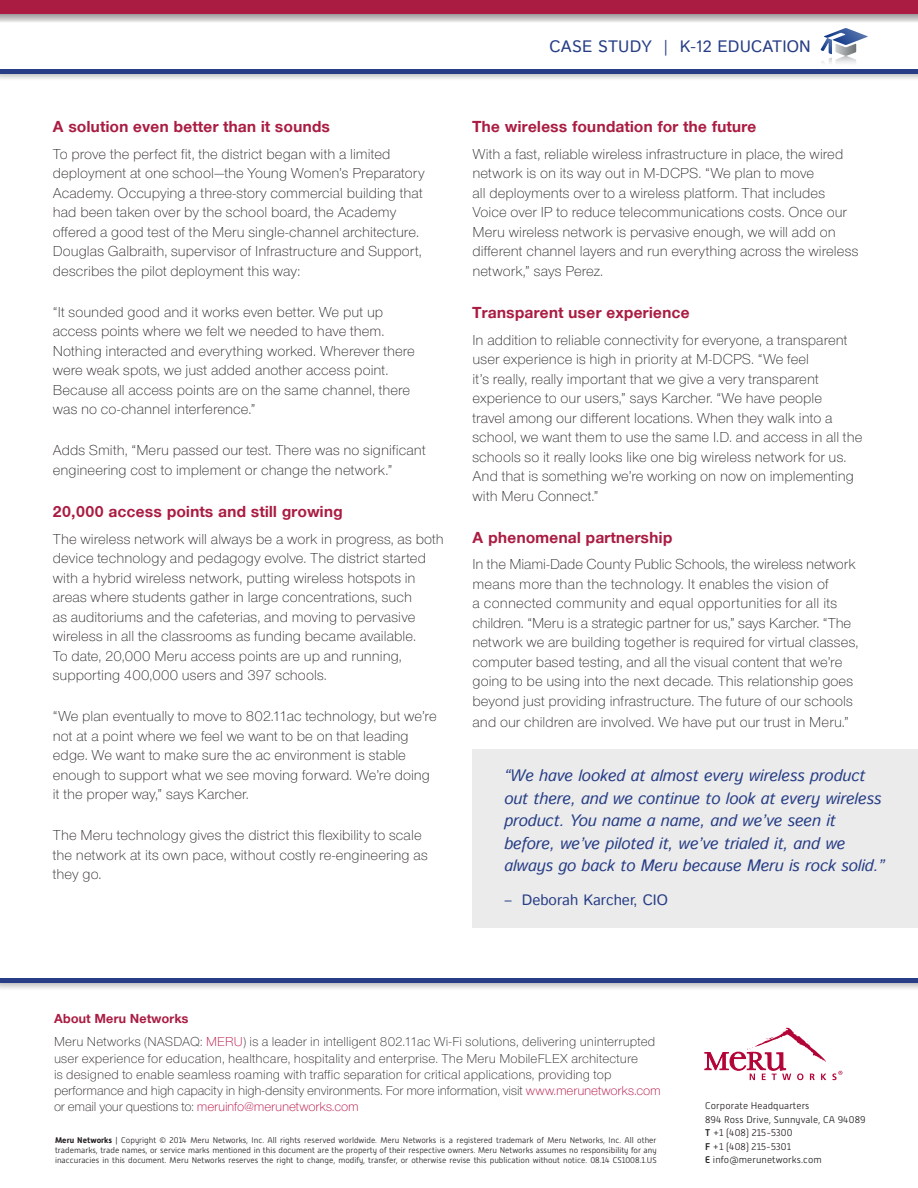
<style>
.page{position:relative;width:918px;height:1188px;background:#fff}
.page>*{position:absolute;margin:0;border:0;box-sizing:border-box;transform-origin:0 0}
.t1{font:italic 16.5px/22.5px "Istok Web";letter-spacing:-.01em;color:#273e86}
.t2{font:700 16.5px "Nimbus San Nov D";letter-spacing:.03em;color:#aa1c42}
.t3{font:16.5px "Istok Web";letter-spacing:.01em;color:#273e86}
.t4{font:300 15px/19.5px "Nimbus San Nov";letter-spacing:.005em;color:#231f20}
.t5{font:15px "Istok Web";color:#273e86}
.t6{font:300 13.5px/16.2px "Nimbus San Nov";letter-spacing:.005em;color:#231f20}
.t7{font:700 13.5px "Nimbus San Nov D";letter-spacing:.03em;color:#aa1c42}
.t8{font:300 9.75px/13.5px "Alwyn New";letter-spacing:.01em;color:#231f20}
.t9{font:300 8.25px/9.8px "Alwyn New";color:#231f20;text-align:justify}
.s1{color:#b30437}
.s2{font-weight:700}
.s3{font-weight:500}
</style>
<div class="page">
<div style="left:0;top:61px;width:918px;height:20px;background:#231f20;opacity:.75"></div>
<hr style="left:0;top:69px;width:918px;height:4px;background:#273e86">
<div style="left:0;top:17px;width:918px;height:51px;background:#fff"></div>
<div style="left:0;top:970px;width:918px;height:21px;background:#231f20;opacity:.75"></div>
<hr style="left:0;top:979px;width:918px;height:4px;background:#273e86">
<div style="left:0;top:926px;width:918px;height:52px;background:#fff"></div>
<svg style="left:0;top:14px;width:918px;height:8px;background:#c2c1c1"></svg>
<div style="left:0;top:0;width:918px;height:14px;background:#aa1c42"></div>
<svg style="left:705px;top:1028px;width:121px;height:52px"></svg>
<svg style="left:832px;top:1071px;width:10px;height:9px"></svg>
<svg style="left:821px;top:28px;width:47px;height:35px"></svg>
<div style="left:472px;top:750px;width:446px;height:178px;background:#ebebeb"></div>
<p class="t2" style="left:53px;top:117px;width:279px">A solution even better than it sounds</p>
<p class="t4" style="left:53px;top:144px;width:373px">To prove the perfect fit, the district began with a limited deployment at one school—the Young Women’s Preparatory Academy. Occupying a three-story commercial building that had been taken over by the school board, the Academy offered a good test of the Meru single-channel architecture.<br>Douglas Galbraith, supervisor of Infrastructure and Support, describes the pilot deployment this way:</p>
<p class="t4" style="left:53px;top:302px;width:364px">“It sounded good and it works even better. We put up access points where we felt we needed to have them.<br>Nothing interacted and everything worked. Wherever there were weak spots, we just added another access point.<br>Because all access points are on the same channel, there was no co-channel interference.”</p>
<p class="t4" style="left:53px;top:441px;width:374px">Adds Smith, “Meru passed our test. There was no significant engineering cost to implement or change the network.”</p>
<p class="t2" style="left:53px;top:502px;width:291px">20,000 access points and still growing</p>
<p class="t4" style="left:53px;top:529px;width:392px">The wireless network will always be a work in progress, as both device technology and pedagogy evolve. The district started with a hybrid wireless network, putting wireless hotspots in areas where students gather in large concentrations, such<br>as auditoriums and the cafeterias, and moving to pervasive wireless in all the classrooms as funding became available.<br>To date, 20,000 Meru access points are up and running, supporting 400,000 users and 397 schools.</p>
<p class="t4" style="left:53px;top:707px;width:385px">“We plan eventually to move to 802.11ac technology, but we’re not at a point where we feel we want to be on that leading edge. We want to make sure the ac environment is stable enough to support what we see moving forward. We’re doing it the proper way,” says Karcher.</p>
<p class="t4" style="left:53px;top:826px;width:376px">The Meru technology gives the district this flexibility to scale the network at its own pace, without costly re-engineering as they go.</p>
<p class="t3" style="left:549px;top:36px;width:263px">CASE STUDY | K-12 EDUCATION</p>
<p class="t2" style="left:472px;top:117px;width:285px">The wireless foundation for the future</p>
<p class="t4" style="left:472px;top:144px;width:387px">With a fast, reliable wireless infrastructure in place, the wired network is on its way out in M-DCPS. “We plan to move<br>all deployments over to a wireless platform. That includes Voice over IP to reduce telecommunications costs. Once our Meru wireless network is pervasive enough, we will add on different channel layers and run everything across the wireless network,” says Perez.</p>
<p class="t2" style="left:472px;top:303px;width:219px">Transparent user experience</p>
<p class="t4" style="left:472px;top:330px;width:391px">In addition to reliable connectivity for everyone, a transparent user experience is high in priority at M-DCPS. “We feel<br>it’s really, really important that we give a very transparent experience to our users,” says Karcher. “We have people<br>travel among our different locations. When they walk into a school, we want them to use the same I.D. and access in all the schools so it really looks like one big wireless network for us.<br>And that is something we’re working on now on implementing with Meru Connect.”</p>
<p class="t2" style="left:472px;top:528px;width:201px">A phenomenal partnership</p>
<p class="t4" style="left:472px;top:555px;width:388px">In the Miami-Dade County Public Schools, the wireless network means more than the technology. It enables the vision of<br>a connected community and equal opportunities for all its children. “Meru is a strategic partner for us,” says Karcher. “The network we are building together is required for virtual classes, computer based testing, and all the visual content that we’re going to be using into the next decade. This relationship goes beyond just providing infrastructure. The future of our schools</p>
<p class="t4" style="left:472px;top:712px;width:378px">and our children are involved. We have put our trust in Meru.”</p>
<p class="t1" style="left:504px;top:764px;width:382px">“We have looked at almost every wireless product out there, and we continue to look at every wireless product. You name a name, and we’ve seen it before, we’ve piloted it, we’ve trialed it, and we always go back to Meru because Meru is rock solid.”</p>
<p class="t5" style="left:504px;top:890px;width:165px">– Deborah Karcher, CIO</p>
<p class="t7" style="left:54px;top:1011px;width:136px">About Meru Networks</p>
<p class="t6" style="left:54px;top:1034px;width:608px">Meru Networks (NASDAQ: <span class="s1">MERU</span>) is a leader in intelligent 802.11ac Wi-Fi solutions, delivering uninterrupted user experience for education, healthcare, hospitality and enterprise. The Meru MobileFLEX architecture<br>is designed to enable seamless roaming with traffic separation for critical applications, providing top performance and high capacity in high-density environments. For more information, visit <span class="s1">www.merunetworks.com </span>or email your questions to: <span class="s1">meruinfo@merunetworks.com</span></p>
<p class="t9" style="left:55px;top:1135px;width:603px"><span class="s2">Meru Networks</span> | Copyright © 2014 Meru Networks, Inc. All rights reserved worldwide. Meru Networks is a registered trademark of Meru Networks, Inc. All other trademarks, trade names, or service marks mentioned in this document are the property of their respective owners. Meru Networks assumes no responsibility for any inaccuracies in this document. Meru Networks reserves the right to change, modify, transfer, or otherwise revise this publication without notice. 08.14 CS1008.1.US</p>
<p class="t8" style="left:705px;top:1099px;width:162px">Corporate Headquarters<br>894 Ross Drive, Sunnyvale, CA 94089<br><span class="s3">T</span> +1 (408) 215-5300<br><span class="s3">F</span> +1 (408) 215-5301<br><span class="s3">E</span> info@merunetworks.com</p>
</div>
